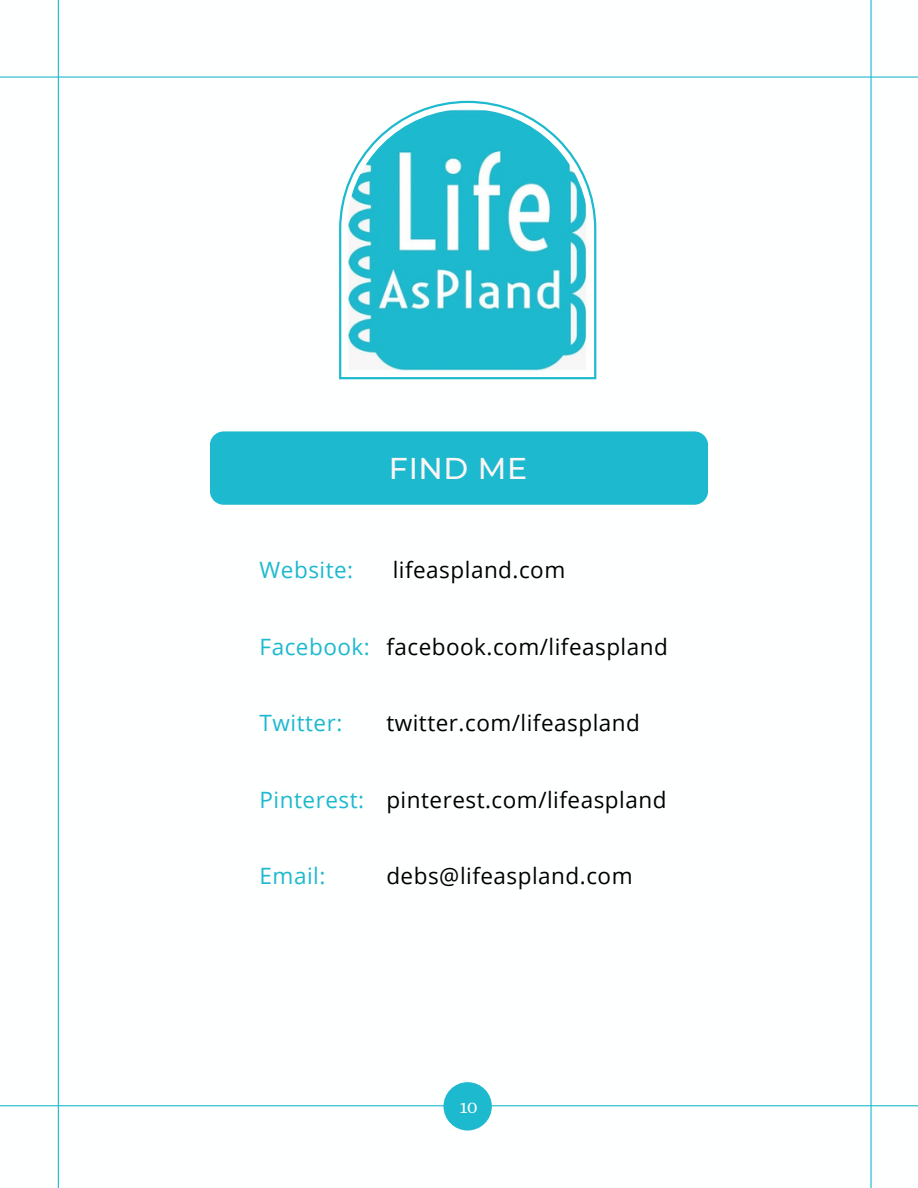
<style>
.page{position:relative;width:918px;height:1188px;background:#fff}
.page>*{position:absolute;margin:0;border:0;box-sizing:border-box;transform-origin:0 0}
.t1{font:500 30px "Montserrat";letter-spacing:.02em;color:#fbf5f5}
.t2{font:22.5px "Open Sans";letter-spacing:.02em;color:#000}
.t3{font:22.5px "Open Sans";letter-spacing:.02em;color:#1db9ce}
.t4{font:18.9px "Alice";color:#fff}
</style>
<div class="page">
<div style="left:210px;top:431px;width:498px;height:74px;background:#1db9ce;border-radius:14px"></div>
<svg style="left:339px;top:101px;width:257px;height:278px"></svg>
<img style="left:347px;top:109px;width:242px;height:262px">
<hr style="left:0;top:76px;width:918px;height:2px;background:#1db9ce">
<hr style="left:0;top:1105px;width:918px;height:1px;background:#1db9ce">
<hr style="left:58px;top:0;width:1px;height:1188px;background:#1db9ce">
<hr style="left:870px;top:0;width:2px;height:1188px;background:#1db9ce">
<div style="left:444px;top:1082px;width:48px;height:49px;background:#1db9ce;border-radius:50%"></div>
<h1 class="t1" style="left:389px;top:447px;width:140px">FIND ME</h1>
<p class="t3" style="left:260px;top:555px;width:95px">Website:</p>
<p class="t2" style="left:393px;top:555px;width:174px">lifeaspland.com</p>
<p class="t3" style="left:260px;top:631px;width:112px">Facebook:</p>
<p class="t2" style="left:386px;top:631px;width:283px">facebook.com/lifeaspland</p>
<p class="t3" style="left:260px;top:708px;width:84px">Twitter:</p>
<p class="t2" style="left:386px;top:708px;width:255px">twitter.com/lifeaspland</p>
<p class="t3" style="left:260px;top:784px;width:106px">Pinterest:</p>
<p class="t3" style="left:260px;top:861px;width:67px">Email:</p>
<p class="t2" style="left:386px;top:784px;width:282px">pinterest.com/lifeaspland</p>
<p class="t2" style="left:386px;top:861px;width:248px">debs@lifeaspland.com</p>
<p class="t4" style="left:459px;top:1096px;width:20px">10</p>
</div>
